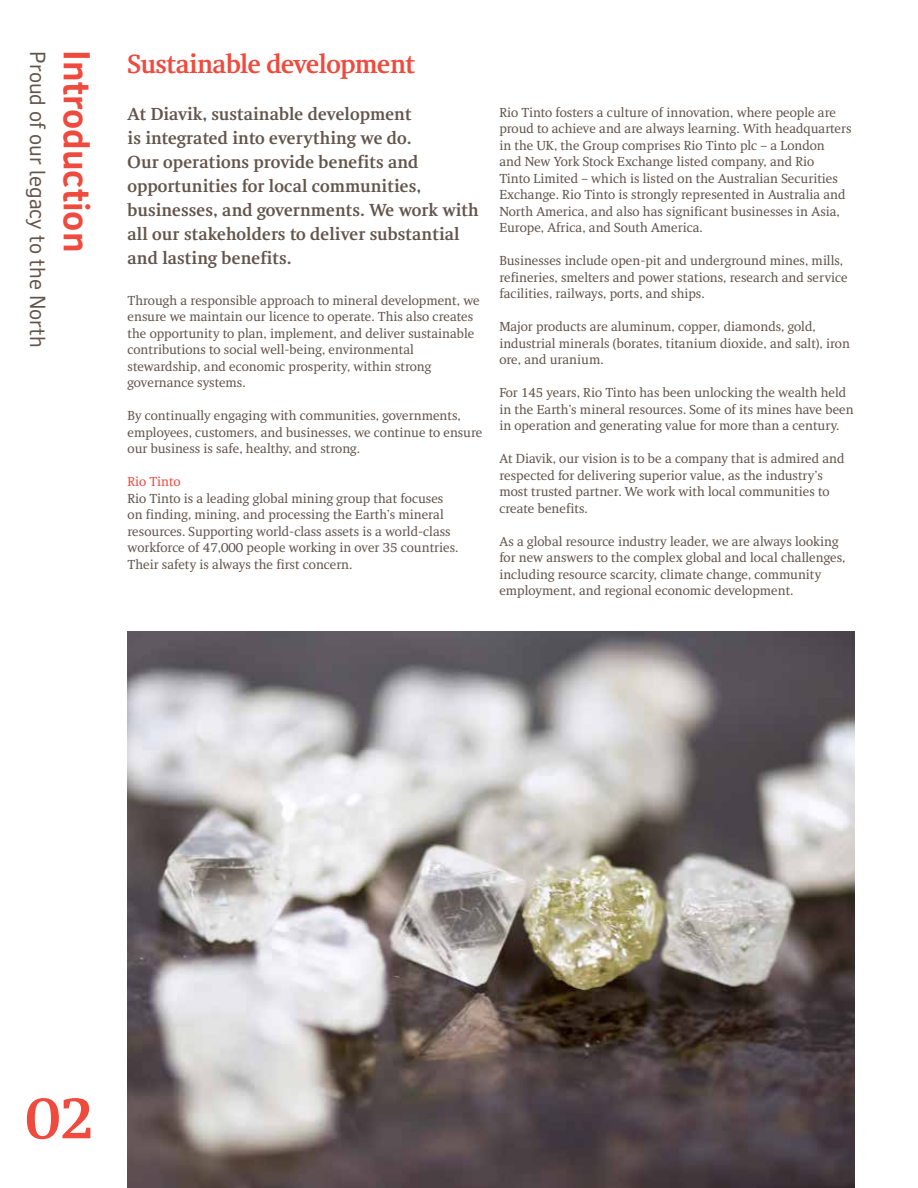
<style>
.page{position:relative;width:918px;height:1188px;background:#fff}
.page>*{position:absolute;margin:0;border:0;box-sizing:border-box;transform-origin:0 0}
.t1{font:700 60px "RT Albanese";color:#ef4a3d}
.t2{font:700 36px "RT Vickerman";color:#ef4a3d}
.t3{font:700 27px "RT Albanese";letter-spacing:-.025em;color:#ef4a3d}
.t4{font:21px "RT Vickerman";color:#63554c}
.t5{font:700 18px/24px "RT Albanese";color:#63554c}
.t6{font:13.5px/16.5px "RT Albanese";color:#63554c}
.t7{font:13.5px "RT Albanese";color:#ef4a3d}
</style>
<div class="page">
<img style="left:128px;top:631px;width:726px;height:557px">
<h3 class="t4" style="left:51px;top:51px;width:298px;rotate:90deg">Proud of our legacy to the North</h3>
<h2 class="t2" style="left:99px;top:50px;width:203px;rotate:90deg">Introduction</h2>
<h3 class="t3" style="left:128px;top:49px;width:289px">Sustainable development</h3>
<p class="t5" style="left:128px;top:102px;width:353px">At Diavik, sustainable development<br>is integrated into everything we do.<br>Our operations provide benefits and opportunities for local communities, businesses, and governments. We work with all our stakeholders to deliver substantial and lasting benefits.</p>
<p class="t6" style="left:128px;top:292px;width:354px">Through a responsible approach to mineral development, we ensure we maintain our licence to operate. This also creates the opportunity to plan, implement, and deliver sustainable contributions to social well-being, environmental stewardship, and economic prosperity, within strong governance systems.</p>
<p class="t6" style="left:128px;top:407px;width:356px">By continually engaging with communities, governments, employees, customers, and businesses, we continue to ensure our business is safe, healthy, and strong.</p>
<p class="t7" style="left:128px;top:474px;width:54px">Rio Tinto</p>
<p class="t6" style="left:128px;top:490px;width:333px">Rio Tinto is a leading global mining group that focuses on finding, mining, and processing the Earth’s mineral resources. Supporting world-class assets is a world-class workforce of 47,000 people working in over 35 countries.<br>Their safety is always the first concern.</p>
<p class="t6" style="left:499px;top:104px;width:354px">Rio Tinto fosters a culture of innovation, where people are proud to achieve and are always learning. With headquarters in the UK, the Group comprises Rio Tinto plc – a London<br>and New York Stock Exchange listed company, and Rio<br>Tinto Limited – which is listed on the Australian Securities Exchange. Rio Tinto is strongly represented in Australia and North America, and also has significant businesses in Asia, Europe, Africa, and South America.</p>
<p class="t6" style="left:499px;top:252px;width:350px">Businesses include open-pit and underground mines, mills, refineries, smelters and power stations, research and service facilities, railways, ports, and ships.</p>
<p class="t6" style="left:499px;top:318px;width:352px">Major products are aluminum, copper, diamonds, gold, industrial minerals (borates, titanium dioxide, and salt), iron ore, and uranium.</p>
<p class="t6" style="left:499px;top:384px;width:356px">For 145 years, Rio Tinto has been unlocking the wealth held in the Earth’s mineral resources. Some of its mines have been in operation and generating value for more than a century.</p>
<p class="t6" style="left:499px;top:450px;width:347px">At Diavik, our vision is to be a company that is admired and respected for delivering superior value, as the industry’s most trusted partner. We work with local communities to create benefits.</p>
<p class="t6" style="left:499px;top:533px;width:348px">As a global resource industry leader, we are always looking for new answers to the complex global and local challenges, including resource scarcity, climate change, community employment, and regional economic development.</p>
<h1 class="t1" style="left:26px;top:1084px;width:70px">02</h1>
</div>
